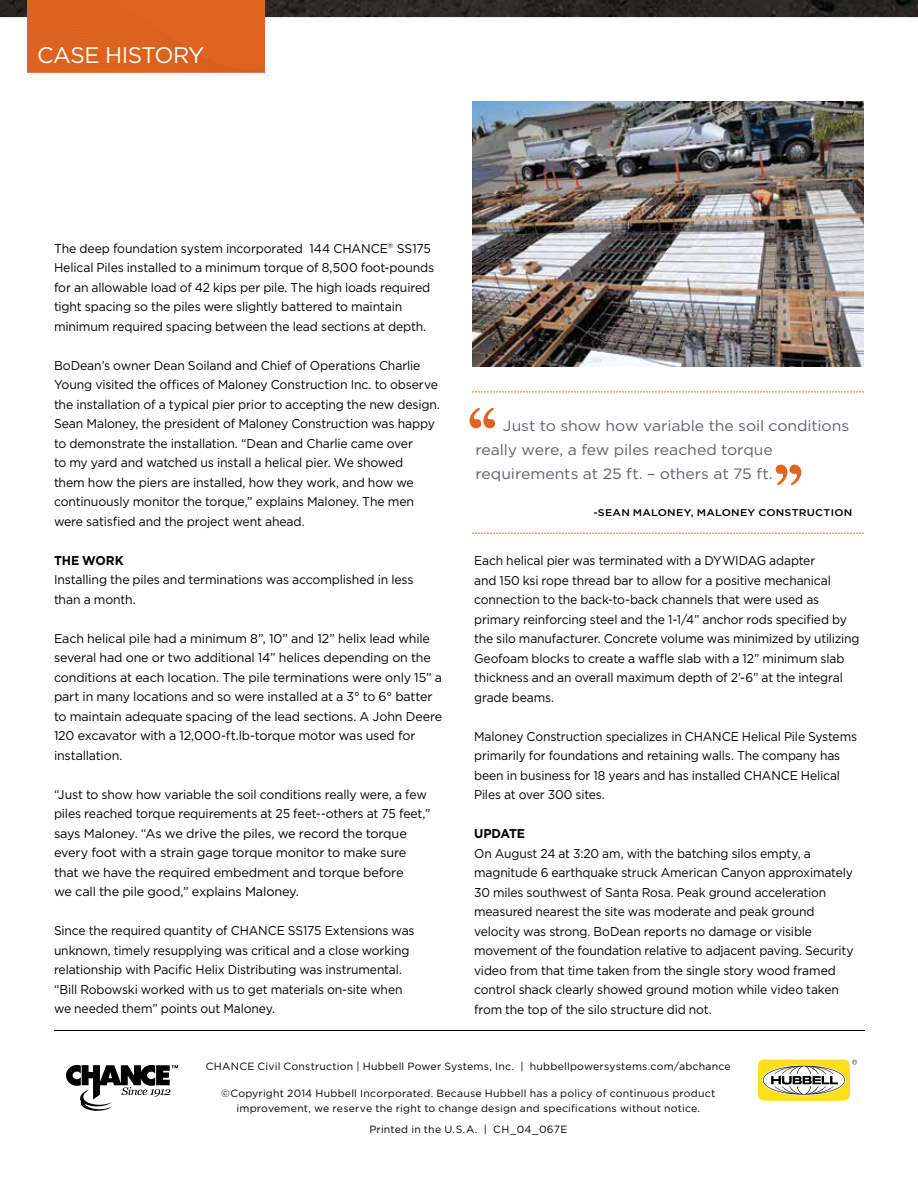
<style>
.page{position:relative;width:918px;height:1188px;background:#fff}
.page>*{position:absolute;margin:0;border:0;box-sizing:border-box;transform-origin:0 0}
.t1{font:22.5px "Gotham";letter-spacing:-.025em;color:#fff}
.t2{font:15px/24px "Gotham";letter-spacing:-.005em;color:#5f636a;scale:1.05 1}
.t3{font:12.75px/19.5px "Gotham";letter-spacing:-.01em;color:#000;scale:.95 1}
.t4{font:12.75px/19.5px "Gotham";letter-spacing:-.01em;color:#000;scale:.96 1}
.t5{font:12.75px/19.5px "Gotham";letter-spacing:-.01em;color:#000}
.t6{font:700 12.75px "Gotham";letter-spacing:-.01em;color:#000;scale:.96 1}
.t7{font:10.5px/15px "Gotham";letter-spacing:.02em;color:#000;text-align:center}
.t8{font:500 9.75px "Gotham";letter-spacing:.02em;color:#000;scale:1.11 1}
</style>
<div class="page">
<hr style="left:54px;top:1031px;width:810px;height:1px;background:#000">
<div style="left:758px;top:1060px;width:92px;height:41px;background:#ffdf1c;border-radius:7px"></div>
<svg style="left:763px;top:1066px;width:82px;height:29px"></svg>
<svg style="left:852px;top:1060px;width:5px;height:4px"></svg>
<svg style="left:66px;top:1065px;width:112px;height:46px"></svg>
<svg style="left:469px;top:408px;width:26px;height:20px"></svg>
<svg style="left:776px;top:465px;width:25px;height:20px"></svg>
<svg style="left:472px;top:532px;width:392px;height:2px"></svg>
<svg style="left:472px;top:391px;width:392px;height:2px"></svg>
<img style="left:472px;top:102px;width:392px;height:264px">
<img style="left:0;top:0;width:918px;height:17px">
<img style="left:37px;top:72px;width:128px;height:1px">
<img style="left:45px;top:72px;width:115px;height:1px">
<img style="left:54px;top:72px;width:101px;height:1px">
<div style="left:236px;top:0;width:28px;height:68px;background:#df6420"></div>
<img style="left:231px;top:0;width:5px;height:68px">
<img style="left:27px;top:0;width:204px;height:68px">
<img style="left:27px;top:3px;width:200px;height:65px">
<img style="left:27px;top:6px;width:197px;height:62px">
<img style="left:27px;top:9px;width:194px;height:59px">
<img style="left:27px;top:12px;width:191px;height:56px">
<img style="left:27px;top:15px;width:188px;height:53px">
<img style="left:27px;top:18px;width:185px;height:50px">
<img style="left:27px;top:21px;width:183px;height:47px">
<img style="left:27px;top:24px;width:180px;height:44px">
<img style="left:27px;top:27px;width:177px;height:41px">
<img style="left:27px;top:30px;width:174px;height:38px">
<img style="left:27px;top:33px;width:171px;height:35px">
<img style="left:27px;top:36px;width:167px;height:32px">
<img style="left:27px;top:39px;width:164px;height:29px">
<img style="left:27px;top:42px;width:160px;height:26px">
<img style="left:27px;top:45px;width:156px;height:23px">
<img style="left:27px;top:48px;width:152px;height:20px">
<svg style="left:173px;top:68px;width:91px;height:5px"></svg>
<img style="left:27px;top:51px;width:147px;height:21px">
<img style="left:30px;top:54px;width:140px;height:18px">
<img style="left:38px;top:57px;width:127px;height:15px">
<img style="left:46px;top:60px;width:113px;height:12px">
<img style="left:55px;top:63px;width:99px;height:9px">
<img style="left:65px;top:66px;width:84px;height:7px">
<h1 class="t1" style="left:37px;top:43px;width:169px">CASE HISTORY</h1>
<p class="t4" style="left:54px;top:238px;width:398px">The deep foundation system incorporated 144 CHANCE<sup>®</sup> SS175<br>Helical Piles installed to a minimum torque of 8,500 foot-pounds for an allowable load of 42 kips per pile. The high loads required tight spacing so the piles were slightly battered to maintain minimum required spacing between the lead sections at depth.</p>
<p class="t4" style="left:54px;top:355px;width:404px">BoDean’s owner Dean Soiland and Chief of Operations Charlie Young visited the offices of Maloney Construction Inc. to observe the installation of a typical pier prior to accepting the new design.<br>Sean Maloney, the president of Maloney Construction was happy to demonstrate the installation. “Dean and Charlie came over<br>to my yard and watched us install a helical pier. We showed<br>them how the piers are installed, how they work, and how we continuously monitor the torque,” explains Maloney. The men were satisfied and the project went ahead.</p>
<p class="t6" style="left:54px;top:553px;width:74px">THE WORK</p>
<p class="t4" style="left:54px;top:570px;width:376px">Installing the piles and terminations was accomplished in less than a month.</p>
<p class="t5" style="left:54px;top:628px;width:390px">Each helical pile had a minimum 8”, 10” and 12” helix lead while several had one or two additional 14” helices depending on the conditions at each location. The pile terminations were only 15” a part in many locations and so were installed at a 3° to 6° batter to maintain adequate spacing of the lead sections. A John Deere 120 excavator with a 12,000-ft.lb-torque motor was used for installation.</p>
<p class="t4" style="left:54px;top:784px;width:394px">“Just to show how variable the soil conditions really were, a few piles reached torque requirements at 25 feet--others at 75 feet,” says Maloney. “As we drive the piles, we record the torque every foot with a strain gage torque monitor to make sure that we have the required embedment and torque before<br>we call the pile good,” explains Maloney.</p>
<p class="t3" style="left:54px;top:921px;width:381px">Since the required quantity of CHANCE SS175 Extensions was unknown, timely resupplying was critical and a close working relationship with Pacific Helix Distributing was instrumental. “Bill Robowski worked with us to get materials on-site when we needed them” points out Maloney.</p>
<p class="t2" style="left:475px;top:413px;width:357px;text-indent:27px">Just to show how variable the soil conditions really were, a few piles reached torque requirements at 25 ft. – others at 75 ft.</p>
<p class="t8" style="left:593px;top:507px;width:235px">-SEAN MALONEY, MALONEY CONSTRUCTION</p>
<p class="t3" style="left:474px;top:551px;width:407px">Each helical pier was terminated with a DYWIDAG adapter<br>and 150 ksi rope thread bar to allow for a positive mechanical connection to the back-to-back channels that were used as primary reinforcing steel and the 1-1/4” anchor rods specified by the silo manufacturer. Concrete volume was minimized by utilizing Geofoam blocks to create a waffle slab with a 12” minimum slab thickness and an overall maximum depth of 2’-6” at the integral grade beams.</p>
<p class="t3" style="left:474px;top:726px;width:405px">Maloney Construction specializes in CHANCE Helical Pile Systems primarily for foundations and retaining walls. The company has been in business for 18 years and has installed CHANCE Helical Piles at over 300 sites.</p>
<p class="t6" style="left:474px;top:826px;width:55px">UPDATE</p>
<p class="t3" style="left:474px;top:843px;width:401px">On August 24 at 3:20 am, with the batching silos empty, a magnitude 6 earthquake struck American Canyon approximately 30 miles southwest of Santa Rosa. Peak ground acceleration measured nearest the site was moderate and peak ground velocity was strong. BoDean reports no damage or visible movement of the foundation relative to adjacent paving. Security video from that time taken from the single story wood framed control shack clearly showed ground motion while video taken from the top of the silo structure did not.</p>
<p class="t7" style="left:206px;top:1059px;width:526px">CHANCE Civil Construction | Hubbell Power Systems, Inc. | hubbellpowersystems.com/abchance</p>
<p class="t7" style="left:221px;top:1086px;width:496px">©Copyright 2014 Hubbell Incorporated. Because Hubbell has a policy of continuous product improvement, we reserve the right to change design and specifications without notice.</p>
<p class="t7" style="left:369px;top:1122px;width:200px">Printed in the U.S.A. | CH_04_067E</p>
</div>
